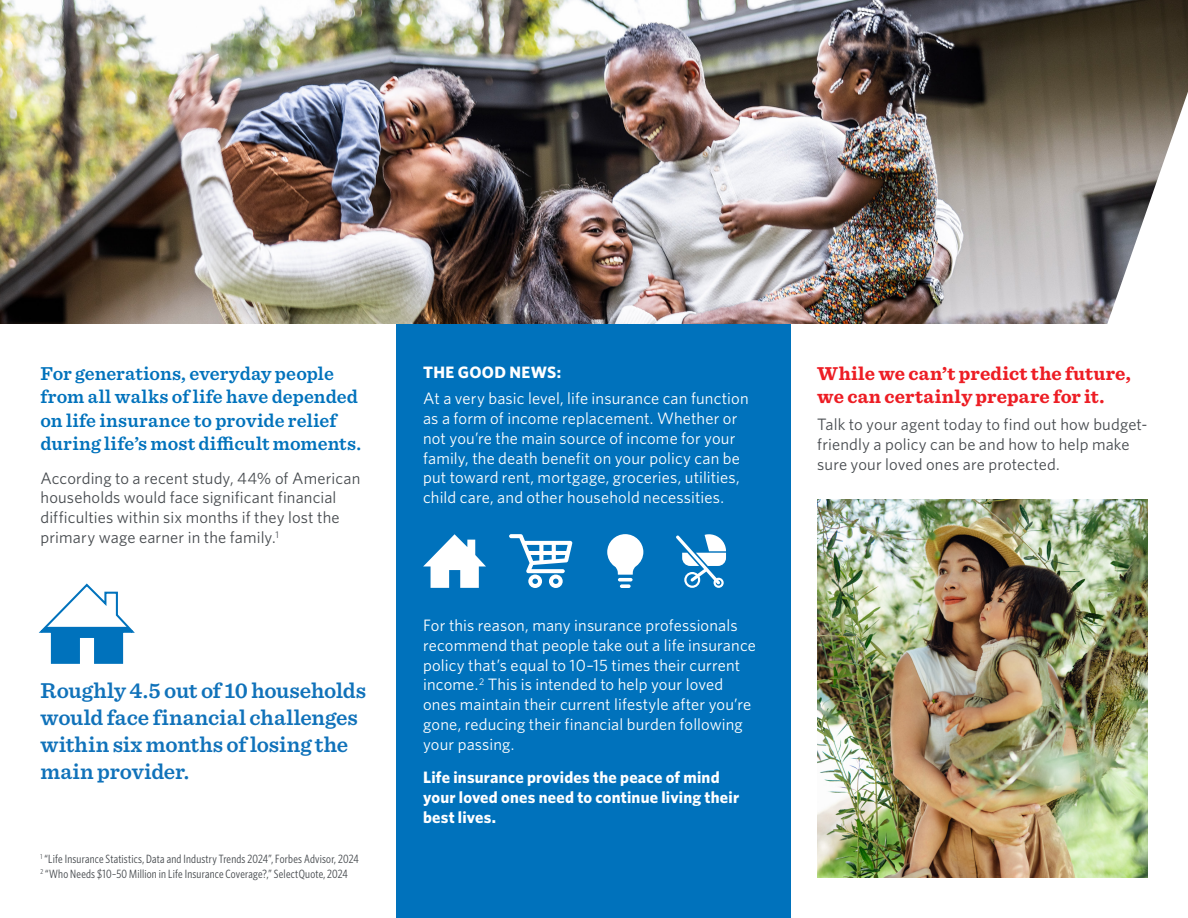
<style>
.page{position:relative;width:1188px;height:918px;background:#fff}
.page>*{position:absolute;margin:0;border:0;box-sizing:border-box;transform-origin:0 0}
.t1{font:600 22.5px/27px "Sentinel";color:#1072ba}
.t2{font:600 19.5px/23.4px "Sentinel";letter-spacing:.01em;color:#0072bc}
.t3{font:700 19.5px/23.4px "Sentinel";letter-spacing:.015em;color:#ed1d24}
.t4{font:16.5px/19.8px "Whitney";letter-spacing:.01em;color:#fff}
.t5{font:16.5px/19.8px "Whitney";letter-spacing:.01em;color:#474b4f}
.t6{font:700 16.5px/19.8px "Whitney";letter-spacing:.015em;color:#fff}
.t7{font:12px/14.4px "Whitney Condensed";letter-spacing:.02em;color:#474b4f}
</style>
<div class="page">
<div style="left:396px;top:0;width:394px;height:918px;background:#0072bc"></div>
<img style="left:0;top:0;width:1188px;height:324px">
<svg style="left:1105px;top:92px;width:83px;height:232px"></svg>
<svg style="left:39px;top:583px;width:96px;height:81px"></svg>
<svg style="left:423px;top:534px;width:63px;height:54px"></svg>
<svg style="left:676px;top:534px;width:50px;height:54px"></svg>
<svg style="left:509px;top:534px;width:64px;height:54px"></svg>
<img style="left:817px;top:500px;width:331px;height:377px">
<svg style="left:607px;top:534px;width:36px;height:54px"></svg>
<p class="t2" style="left:40px;top:361px;width:322px">For generations, everyday people from all walks of life have depended on life insurance to provide relief during life’s most difficult moments.</p>
<p class="t5" style="left:40px;top:468px;width:321px">According to a recent study, 44% of American households would face significant financial difficulties within six months if they lost the primary wage earner in the family.<sup>1</sup></p>
<h1 class="t1" style="left:40px;top:676px;width:327px">Roughly 4.5 out of 10 households would face financial challenges within six months of losing the main provider.</h1>
<p class="t7" style="left:40px;top:851px;width:320px"><sup>1</sup> “Life Insurance Statistics, Data and Industry Trends 2024”, Forbes Advisor, 2024<br><sup>2</sup> “Who Needs $10–50 Million in Life Insurance Coverage?,” SelectQuote, 2024</p>
<p class="t6" style="left:423px;top:362px;width:140px">THE GOOD NEWS:</p>
<p class="t4" style="left:423px;top:388px;width:327px">At a very basic level, life insurance can function as a form of income replacement. Whether or not you’re the main source of income for your family, the death benefit on your policy can be put toward rent, mortgage, groceries, utilities, child care, and other household necessities.</p>
<p class="t4" style="left:423px;top:615px;width:334px">For this reason, many insurance professionals recommend that people take out a life insurance policy that’s equal to 10–15 times their current income.<sup>2</sup> This is intended to help your loved ones maintain their current lifestyle after you’re gone, reducing their financial burden following your passing.</p>
<p class="t6" style="left:423px;top:767px;width:318px">Life insurance provides the peace of mind your loved ones need to continue living their best lives.</p>
<p class="t3" style="left:817px;top:361px;width:315px">While we can’t predict the future, we can certainly prepare for it.</p>
<p class="t5" style="left:817px;top:414px;width:332px">Talk to your agent today to find out how budget&shy;friendly a policy can be and how to help make sure your loved ones are protected.</p>
</div>
